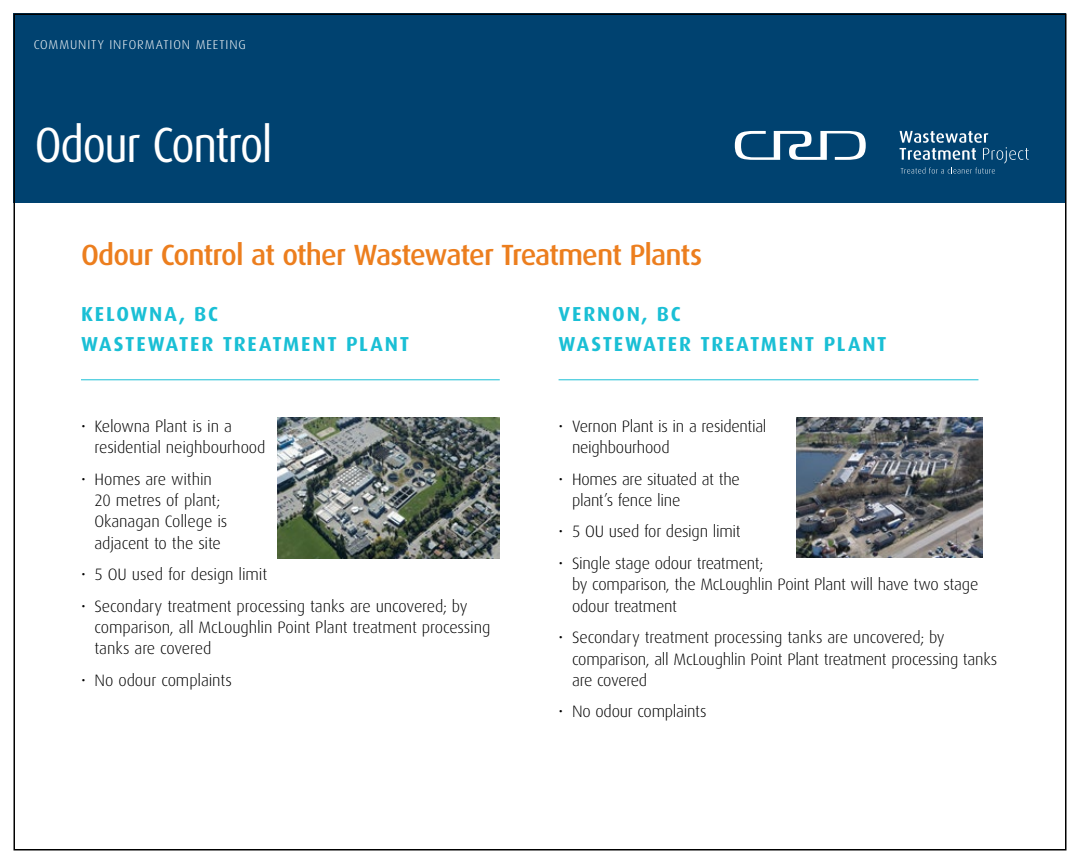
<style>
.page{position:relative;width:1080px;height:864px;background:#fff}
.page>*{position:absolute;margin:0;border:0;box-sizing:border-box;transform-origin:0 0}
.t1{font:49.5px "Dax OT";letter-spacing:-.03em;color:#fff;scale:.9 1}
.t2{font:500 29.25px "Dax OT";letter-spacing:-.035em;color:#ec7e1e}
.t3{font:700 20.25px/29.4px "Dax OT";letter-spacing:.085em;color:#1abfd5}
.t4{font:300 16.5px/21.3px "Dax OT";letter-spacing:-.015em;color:#000}
.t5{font:300 12.75px "Dax OT";letter-spacing:.07em;color:#fff}
</style>
<div class="page">
<div style="left:14px;top:14px;width:1052px;height:189px;background:#004270"></div>
<div style="left:13px;top:14px;width:1053px;height:60px;background:#004270"></div>
<svg style="left:735px;top:131px;width:131px;height:29px"></svg>
<svg style="left:900px;top:131px;width:129px;height:43px"></svg>
<hr style="left:81px;top:380px;width:419px;height:1px;background:#1abfd5">
<hr style="left:559px;top:380px;width:419px;height:1px;background:#1abfd5">
<img style="left:277px;top:418px;width:223px;height:140px">
<img style="left:796px;top:418px;width:187px;height:140px">
<p class="t5" style="left:34px;top:32px;width:214px">COMMUNITY INFORMATION MEETING</p>
<h1 class="t1" style="left:35px;top:98px;width:266px">Odour Control</h1>
<h2 class="t2" style="left:81px;top:227px;width:623px">Odour Control at other Wastewater Treatment Plants</h2>
<p class="t3" style="left:81px;top:296px;width:330px">KELOWNA, BC<br>WASTEWATER TREATMENT PLANT</p>
<p class="t4" style="left:94px;top:412px;width:173px;text-indent:-13px">• Kelowna Plant is in a residential neighbourhood</p>
<p class="t4" style="left:94px;top:465px;width:134px;text-indent:-13px">• Homes are within<br>20 metres of plant;<br>Okanagan College is adjacent to the site</p>
<p class="t4" style="left:81px;top:561px;width:188px">• 5 OU used for design limit</p>
<p class="t4" style="left:94px;top:592px;width:397px;text-indent:-13px">• Secondary treatment processing tanks are uncovered; by comparison, all McLoughlin Point Plant treatment processing tanks are covered</p>
<p class="t4" style="left:81px;top:667px;width:152px">• No odour complaints</p>
<p class="t3" style="left:559px;top:296px;width:330px">VERNON, BC<br>WASTEWATER TREATMENT PLANT</p>
<p class="t4" style="left:572px;top:412px;width:196px;text-indent:-13px">• Vernon Plant is in a residential neighbourhood</p>
<p class="t4" style="left:572px;top:465px;width:169px;text-indent:-13px">• Homes are situated at the plant’s fence line</p>
<p class="t4" style="left:559px;top:518px;width:184px">• 5 OU used for design limit</p>
<p class="t4" style="left:572px;top:550px;width:408px;text-indent:-13px">• Single stage odour treatment;<br>by comparison, the McLoughlin Point Plant will have two stage odour treatment</p>
<p class="t4" style="left:572px;top:624px;width:427px;text-indent:-13px">• Secondary treatment processing tanks are uncovered; by comparison, all McLoughlin Point Plant treatment processing tanks are covered</p>
<p class="t4" style="left:559px;top:698px;width:149px">• No odour complaints</p>
</div>
